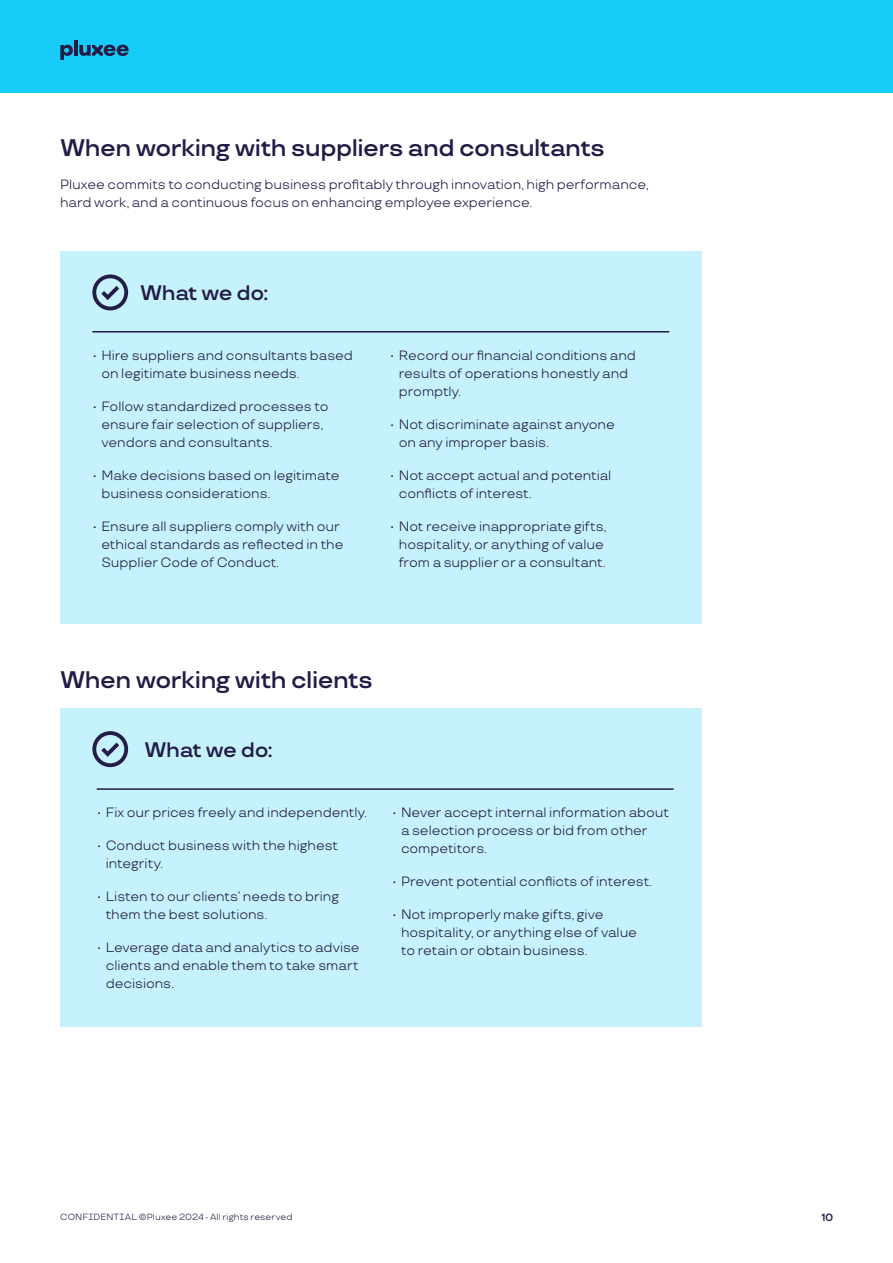
<style>
.page{position:relative;width:893px;height:1263px;background:#fff}
.page>*{position:absolute;margin:0;border:0;box-sizing:border-box;transform-origin:0 0}
.t1{font:600 24px "TT Travels";letter-spacing:-.025em;color:#221c46}
.t2{font:600 21px "TT Travels";letter-spacing:-.025em;color:#221c46}
.t3{font:13.5px/18px "TT Travels";letter-spacing:-.005em;color:#221c46}
.t4{font:600 10.5px "TT Travels";color:#221c46}
.t5{font:9px "TT Travels";letter-spacing:.01em;color:#221c46}
</style>
<div class="page">
<div style="left:60px;top:252px;width:641px;height:372px;background:#c5f2fd"></div>
<hr style="left:92px;top:331px;width:577px;height:1px;background:#221c46">
<div style="left:60px;top:709px;width:641px;height:318px;background:#c5f2fd"></div>
<div style="left:0;top:0;width:893px;height:93px;background:#17ccf9"></div>
<svg style="left:60px;top:45px;width:13px;height:15px"></svg>
<hr style="left:74px;top:41px;width:4px;height:15px;background:#221c46">
<svg style="left:79px;top:45px;width:50px;height:11px"></svg>
<hr style="left:97px;top:788px;width:577px;height:2px;background:#221c46">
<svg style="left:92px;top:274px;width:36px;height:36px"></svg>
<svg style="left:92px;top:731px;width:36px;height:36px"></svg>
<h1 class="t1" style="left:60px;top:134px;width:546px">When working with suppliers and consultants</h1>
<p class="t3" style="left:60px;top:176px;width:590px">Pluxee commits to conducting business profitably through innovation, high performance, hard work, and a continuous focus on enhancing employee experience.</p>
<h2 class="t2" style="left:140px;top:280px;width:130px">What we do:</h2>
<p class="t3" style="left:101px;top:347px;width:253px;text-indent:-9px">• Hire suppliers and consultants based on legitimate business needs.</p>
<p class="t3" style="left:101px;top:398px;width:229px;text-indent:-9px">• Follow standardized processes to ensure fair selection of suppliers, vendors and consultants.</p>
<p class="t3" style="left:101px;top:466px;width:240px;text-indent:-9px">• Make decisions based on legitimate business considerations.</p>
<p class="t3" style="left:101px;top:517px;width:244px;text-indent:-9px">• Ensure all suppliers comply with our ethical standards as reflected in the<br>Supplier Code of Conduct.</p>
<p class="t3" style="left:399px;top:346px;width:239px;text-indent:-9px">• Record our financial conditions and results of operations honestly and promptly.</p>
<p class="t3" style="left:399px;top:415px;width:218px;text-indent:-9px">• Not discriminate against anyone on any improper basis.</p>
<p class="t3" style="left:399px;top:466px;width:214px;text-indent:-9px">• Not accept actual and potential conflicts of interest.</p>
<p class="t3" style="left:399px;top:517px;width:209px;text-indent:-9px">• Not receive inappropriate gifts, hospitality, or anything of value from a supplier or a consultant.</p>
<h1 class="t1" style="left:60px;top:665px;width:314px">When working with clients</h1>
<h2 class="t2" style="left:144px;top:737px;width:130px">What we do:</h2>
<p class="t3" style="left:97px;top:803px;width:272px">• Fix our prices freely and independently.</p>
<p class="t3" style="left:106px;top:836px;width:234px;text-indent:-9px">• Conduct business with the highest integrity.</p>
<p class="t3" style="left:106px;top:887px;width:235px;text-indent:-9px">• Listen to our clients’ needs to bring them the best solutions.</p>
<p class="t3" style="left:106px;top:938px;width:256px;text-align:justify;text-indent:-9px">• Leverage data and analytics to advise clients and enable them to take smart decisions.</p>
<p class="t3" style="left:401px;top:803px;width:270px;text-indent:-9px">• Never accept internal information about a selection process or bid from other competitors.</p>
<p class="t3" style="left:392px;top:872px;width:262px">• Prevent potential conflicts of interest.</p>
<p class="t3" style="left:401px;top:905px;width:238px;text-indent:-9px">• Not improperly make gifts, give hospitality, or anything else of value to retain or obtain business.</p>
<p class="t5" style="left:60px;top:1212px;width:234px">CONFIDENTIAL ©Pluxee 2024 - All rights reserved</p>
<p class="t4" style="left:821px;top:1210px;width:14px">10</p>
</div>
